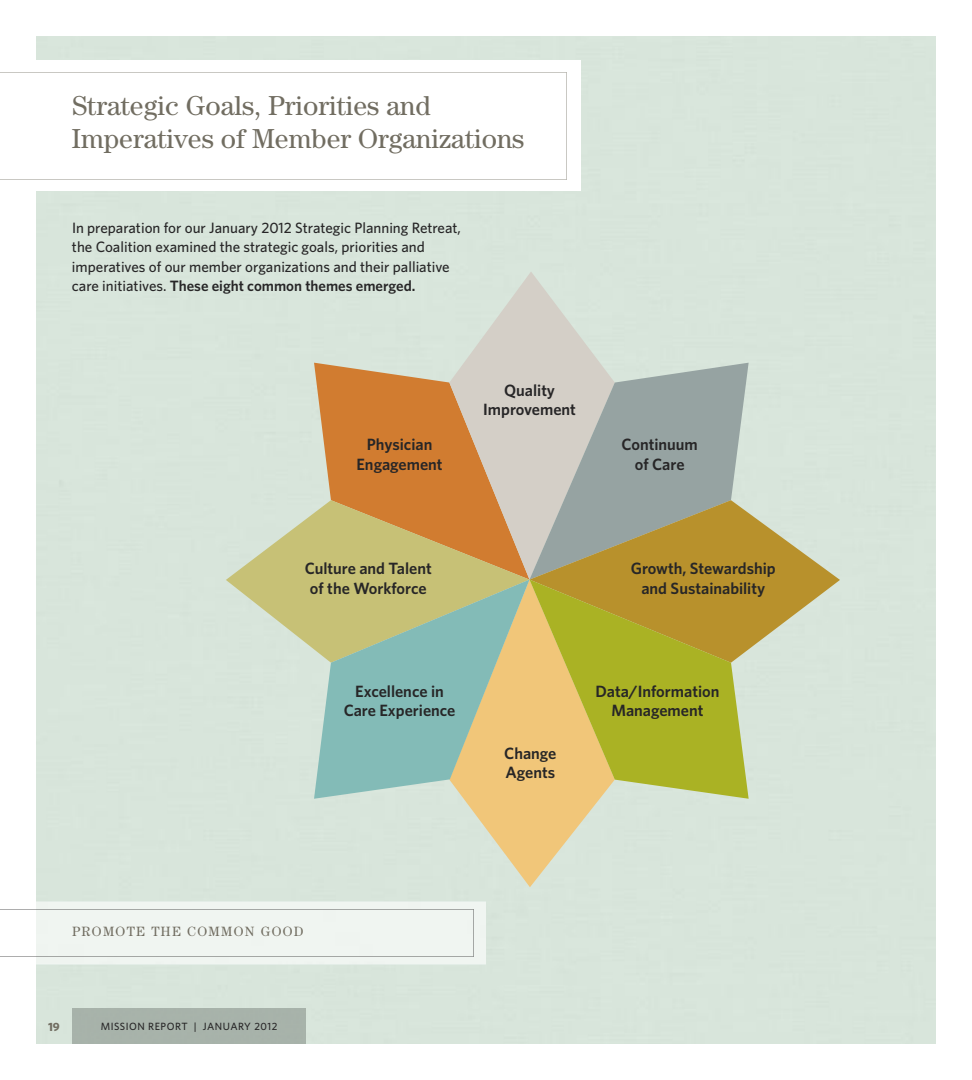
<style>
.page{position:relative;width:972px;height:1080px;background:#fff}
.page>*{position:absolute;margin:0;border:0;box-sizing:border-box;transform-origin:0 0}
.t1{font:27.45px/33px "Century";color:#716d61}
.t2{font:600 16.35px/19.6px "Whitney";color:#272627;text-align:center}
.t3{font:500 15px/19.5px "Whitney";color:#272627}
.t4{font:13.5px "Century";letter-spacing:.1em;color:#716d61}
.t5{font:700 12px "Whitney";color:#716d61}
.t6{font:500 10.5px "Whitney";letter-spacing:.05em;color:#272627}
.s1{font-weight:600}
</style>
<div class="page">
<svg style="left:0;top:72px;width:36px;height:108px"></svg>
<svg style="left:36px;top:72px;width:531px;height:108px"></svg>
<div style="left:72px;top:1008px;width:234px;height:36px;background:#a7b3aa"></div>
<svg style="left:449px;top:799px;width:166px;height:88px;background:#e2d8b2"></svg>
<svg style="left:314px;top:363px;width:135px;height:137px;background:#d18946"></svg>
<svg style="left:449px;top:272px;width:166px;height:228px;background:#d5cebe"></svg>
<svg style="left:226px;top:500px;width:304px;height:163px;background:#cebc85"></svg>
<svg style="left:314px;top:580px;width:216px;height:219px;background:#abc09f"></svg>
<svg style="left:530px;top:363px;width:219px;height:137px;background:#adb5b1"></svg>
<svg style="left:530px;top:500px;width:310px;height:163px;background:#baae7a"></svg>
<svg style="left:530px;top:580px;width:219px;height:219px;background:#beb242"></svg>
<div style="left:36px;top:902px;width:450px;height:62px;background:#f0f5f1"></div>
<svg style="left:0;top:909px;width:36px;height:48px"></svg>
<div style="left:36px;top:909px;width:438px;height:48px;background:#f0f5f1"></div>
<h1 class="t1" style="left:72px;top:91px;width:454px">Strategic Goals, Priorities and<br>Imperatives of Member Organizations</h1>
<p class="t3" style="left:72px;top:219px;width:391px">In preparation for our January 2012 Strategic Planning Retreat, the Coalition examined the strategic goals, priorities and imperatives of our member organizations and their palliative care initiatives. <span class="s1">These eight common themes emerged.</span></p>
<p class="t2" style="left:356px;top:436px;width:88px">Physician<br>Engagement</p>
<p class="t2" style="left:483px;top:382px;width:94px">Quality<br>Improvement</p>
<p class="t2" style="left:622px;top:436px;width:78px">Continuum of Care</p>
<p class="t2" style="left:305px;top:561px;width:129px">Culture and Talent of the Workforce</p>
<p class="t2" style="left:344px;top:683px;width:113px">Excellence in<br>Care Experience</p>
<p class="t2" style="left:504px;top:745px;width:54px;text-align:left">Change<br>Agents</p>
<p class="t2" style="left:631px;top:561px;width:146px">Growth, Stewardship and Sustainability</p>
<p class="t2" style="left:595px;top:683px;width:126px">Data/Information<br>Management</p>
<p class="t4" style="left:72px;top:927px;width:233px">PROMOTE THE COMMON GOOD</p>
<p class="t5" style="left:48px;top:1023px;width:13px">19</p>
<p class="t6" style="left:101px;top:1023px;width:178px">MISSION REPORT | JANUARY 2012</p>
</div>
